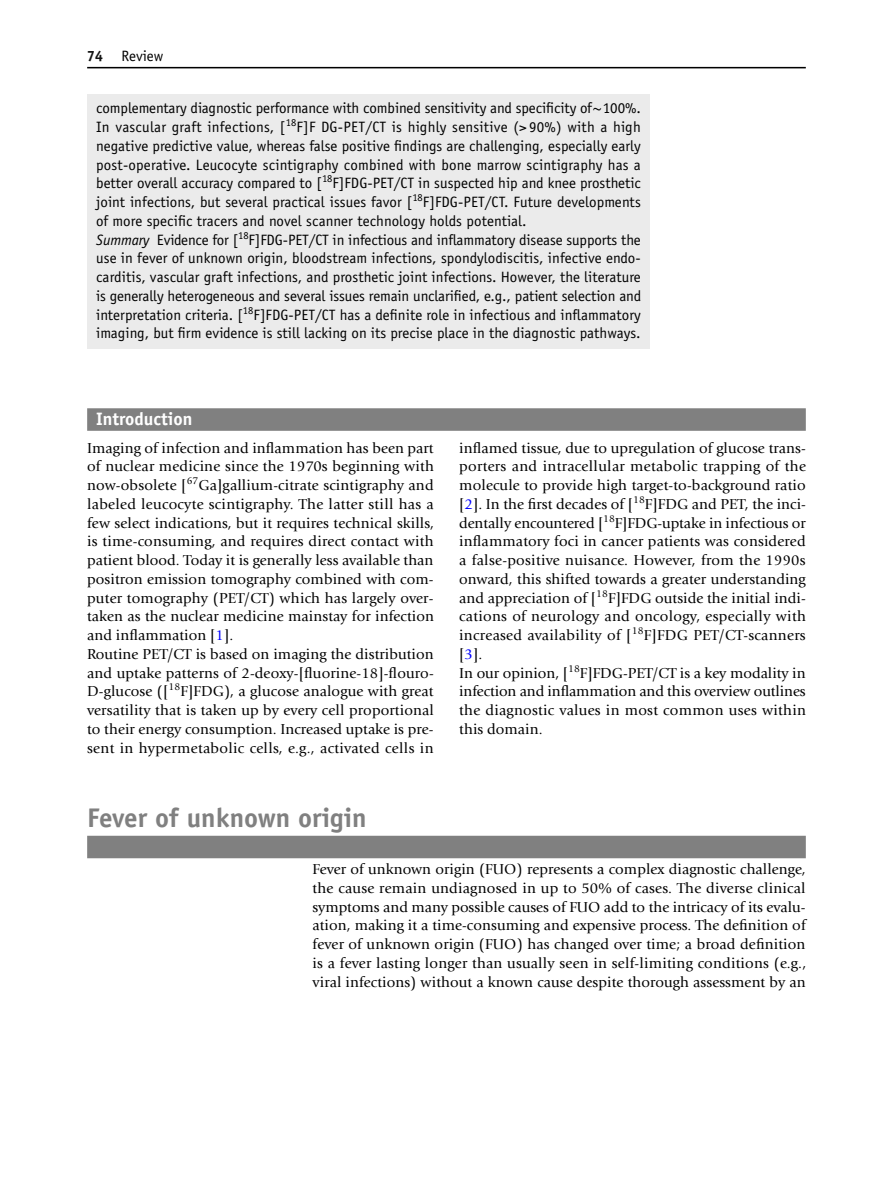
<style>
.page{position:relative;width:893px;height:1187px;background:#fff}
.page>*{position:absolute;margin:0;border:0;box-sizing:border-box;transform-origin:0 0}
.t1{font:700 27px "Officina Sans";color:#808080}
.t2{font:700 18px "Officina Sans";color:#fff}
.t3{font:15px/18.8px "Giovanni";letter-spacing:.005em;color:#000}
.t4{font:15px/18.8px "Officina Sans";letter-spacing:.005em;color:#000}
.t5{font:15px "Adv TT4 ca 3 bd 34.B";color:#131413}
.s1{font-style:italic}
.s2{color:#00f}
</style>
<div class="page">
<hr style="left:87px;top:67px;width:719px;height:1px;background:#000">
<div style="left:87px;top:94px;width:563px;height:142px;background:#ebebeb"></div>
<div style="left:87px;top:226px;width:563px;height:123px;background:#ebebeb"></div>
<div style="left:87px;top:408px;width:719px;height:23px;background:#808080"></div>
<div style="left:87px;top:835px;width:719px;height:23px;background:#808080"></div>
<p class="t5" style="left:87px;top:50px;width:18px">74</p>
<p class="t4" style="left:122px;top:46px;width:43px">Review</p>
<p class="t4" style="left:96px;top:99px;width:546px">complementary diagnostic performance with combined sensitivity and specificity of~100%.<br>In vascular graft infections, [<sup>18</sup>F]F DG-PET/CT is highly sensitive (&gt; 90%) with a high negative predictive value, whereas false positive findings are challenging, especially early post-operative. Leucocyte scintigraphy combined with bone marrow scintigraphy has a better overall accuracy compared to [<sup>18</sup>F]FDG-PET/CT in suspected hip and knee prosthetic joint infections, but several practical issues favor [<sup>18</sup>F]FDG-PET/CT. Future developments of more specific tracers and novel scanner technology holds potential.<br><span class="s1">Summary</span> Evidence for [<sup>18</sup>F]FDG-PET/CT in infectious and inflammatory disease supports the use in fever of unknown origin, bloodstream infections, spondylodiscitis, infective endo&shy;carditis, vascular graft infections, and prosthetic joint infections. However, the literature is generally heterogeneous and several issues remain unclarified, e.g., patient selection and interpretation criteria. [<sup>18</sup>F]FDG-PET/CT has a definite role in infectious and inflammatory imaging, but firm evidence is still lacking on its precise place in the diagnostic pathways.</p>
<p class="t2" style="left:96px;top:407px;width:98px">Introduction</p>
<p class="t3" style="left:87px;top:438px;width:348px">Imaging of infection and inflammation has been part of nuclear medicine since the 1970s beginning with now-obsolete [<sup>67</sup>Ga]gallium-citrate scintigraphy and labeled leucocyte scintigraphy. The latter still has a few select indications, but it requires technical skills, is time-consuming, and requires direct contact with patient blood. Today it is generally less available than positron emission tomography combined with com&shy;puter tomography (PET/CT) which has largely over&shy;taken as the nuclear medicine mainstay for infection and inflammation [<span class="s2">1</span>].<br>Routine PET/CT is based on imaging the distribution and uptake patterns of 2-deoxy-[fluorine-18]-flouro-D-glucose ([<sup>18</sup>F]FDG), a glucose analogue with great versatility that is taken up by every cell proportional to their energy consumption. Increased uptake is pre&shy;sent in hypermetabolic cells, e.g., activated cells in</p>
<p class="t3" style="left:459px;top:438px;width:348px">inflamed tissue, due to upregulation of glucose trans&shy;porters and intracellular metabolic trapping of the molecule to provide high target-to-background ratio [<span class="s2">2</span>]. In the first decades of [<sup>18</sup>F]FDG and PET, the inci&shy;dentally encountered [<sup>18</sup>F]FDG-uptake in infectious or inflammatory foci in cancer patients was considered a false-positive nuisance. However, from the 1990s onward, this shifted towards a greater understanding and appreciation of [<sup>18</sup>F]FDG outside the initial indi&shy;cations of neurology and oncology, especially with increased availability of [<sup>18</sup>F]FDG PET/CT-scanners [<span class="s2">3</span>].<br>In our opinion, [<sup>18</sup>F]FDG-PET/CT is a key modality in infection and inflammation and this overview outlines the diagnostic values in most common uses within this domain.</p>
<h1 class="t1" style="left:87px;top:800px;width:281px">Fever of unknown origin</h1>
<p class="t3" style="left:313px;top:859px;width:495px;text-align:justify">Fever of unknown origin (FUO) represents a complex diagnostic challenge, the cause remain undiagnosed in up to 50% of cases. The diverse clinical symptoms and many possible causes of FUO add to the intricacy of its evalu&shy;ation, making it a time-consuming and expensive process. The definition of fever of unknown origin (FUO) has changed over time; a broad definition is a fever lasting longer than usually seen in self-limiting conditions (e.g., viral infections) without a known cause despite thorough assessment by an</p>
</div>
